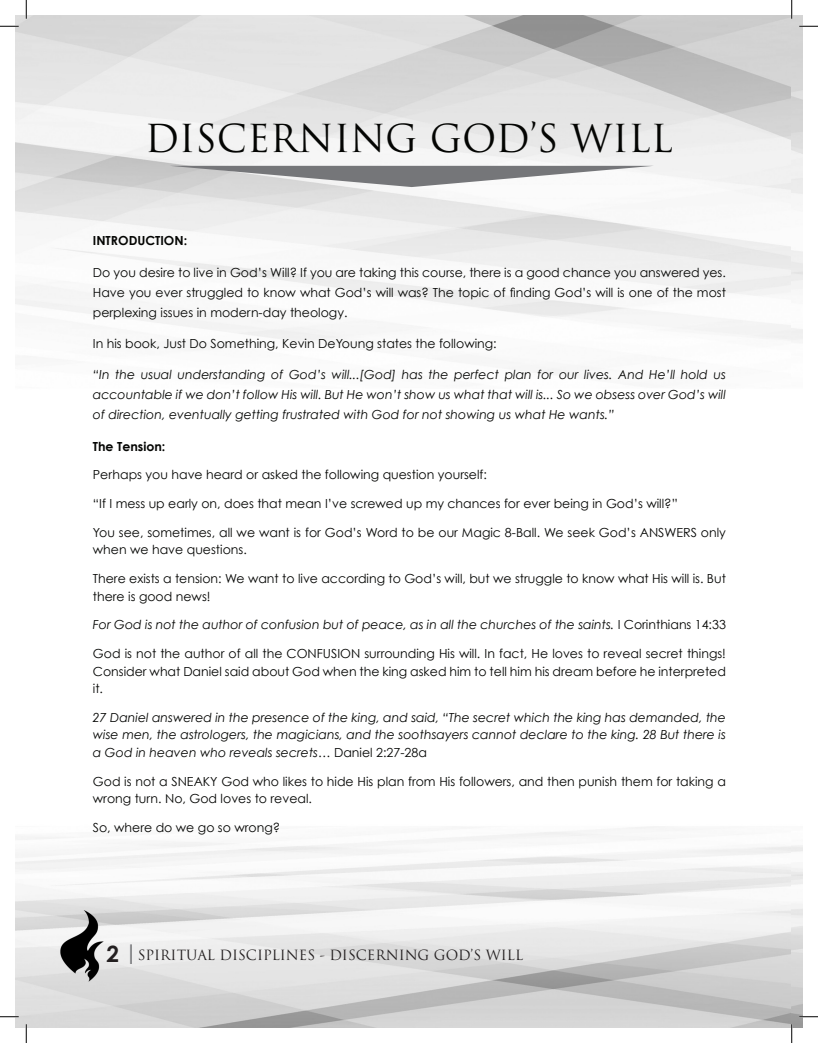
<style>
.page{position:relative;width:818px;height:1043px;background:#fff}
.page>*{position:absolute;margin:0;border:0;box-sizing:border-box;transform-origin:0 0}
.t1{font:37.5px "Trajan Pro";color:#040503}
.t2{font:13.75px "Trajan Pro";color:#231f20}
.Bullet_Points{font:12.5px/17.5px "Century Gothic";color:#040503}
.Bullet_Points-2{font:italic 12.5px/20px "Century Gothic";color:#040503;text-align:justify}
.Bullet_Points-3{font:700 12.5px "Century Gothic";color:#040503}
.s1{font-style:normal}
.s2{font-family:"Century Gothic";font-weight:700;font-size:22.5px}
.s3{font-family:"Century Gothic";font-weight:700;font-size:21.25px;color:#757679}
</style>
<div class="page">
<img style="left:15px;top:15px;width:787px;height:1012px">
<svg style="left:169px;top:166px;width:484px;height:21px"></svg>
<svg style="left:0;top:25px;width:19px;height:2px"></svg>
<svg style="left:799px;top:25px;width:19px;height:2px"></svg>
<svg style="left:0;top:1015px;width:19px;height:2px"></svg>
<svg style="left:799px;top:1015px;width:19px;height:2px"></svg>
<svg style="left:25px;top:0;width:2px;height:19px"></svg>
<svg style="left:25px;top:1024px;width:2px;height:18px"></svg>
<svg style="left:790px;top:0;width:2px;height:19px"></svg>
<svg style="left:790px;top:1024px;width:2px;height:18px"></svg>
<p class="t1" style="left:145px;top:114px;width:529px">DISCERNING GOD’S WILL</p>
<p class="Bullet_Points-3" style="left:93px;top:233px;width:96px">INTRODUCTION:</p>
<p class="Bullet_Points" style="left:93px;top:262px;width:634px;line-height:20px;text-align:justify">Do you desire to live in God’s Will? If you are taking this course, there is a good chance you answered yes.<br>Have you ever struggled to know what God’s will was? The topic of finding God’s will is one of the most perplexing issues in modern-day theology.</p>
<p class="Bullet_Points" style="left:93px;top:334px;width:405px">In his book, Just Do Something, Kevin DeYoung states the following:</p>
<p class="Bullet_Points-2" style="left:93px;top:364px;width:634px">“In the usual understanding of God’s will...[God] has the perfect plan for our lives. And He’ll hold us accountable if we don’t follow His will. But He won’t show us what that will is... So we obsess over God’s will of direction, eventually getting frustrated with God for not showing us what He wants.”</p>
<p class="Bullet_Points-3" style="left:93px;top:438px;width:74px">The Tension:</p>
<p class="Bullet_Points" style="left:93px;top:466px;width:395px">Perhaps you have heard or asked the following question yourself:</p>
<p class="Bullet_Points" style="left:93px;top:494px;width:586px">“If I mess up early on, does that mean I’ve screwed up my chances for ever being in God’s will?”</p>
<p class="Bullet_Points" style="left:93px;top:523px;width:634px">You see, sometimes, all we want is for God’s Word to be our Magic 8-Ball. We seek God’s ANSWERS only when we have questions.</p>
<p class="Bullet_Points" style="left:93px;top:569px;width:634px">There exists a tension: We want to live according to God’s will, but we struggle to know what His will is. But there is good news!</p>
<p class="Bullet_Points-2" style="left:93px;top:614px;width:634px">For God is not the author of confusion but of peace, as in all the churches of the saints. <span class="s1">I Corinthians 14:33</span></p>
<p class="Bullet_Points" style="left:93px;top:644px;width:634px;text-align:justify">God is not the author of all the CONFUSION surrounding His will. In fact, He loves to reveal secret things!<br>Consider what Daniel said about God when the king asked him to tell him his dream before he interpreted it.</p>
<p class="Bullet_Points-2" style="left:93px;top:708px;width:634px;line-height:17.5px">27 Daniel answered in the presence of the king, and said, “The secret which the king has demanded, the wise men, the astrologers, the magicians, and the soothsayers cannot declare to the king. 28 But there is a God in heaven who reveals secrets… <span class="s1">Daniel 2:27-28a</span></p>
<p class="Bullet_Points" style="left:93px;top:772px;width:634px">God is not a SNEAKY God who likes to hide His plan from His followers, and then punish them for taking a wrong turn. No, God loves to reveal.</p>
<p class="Bullet_Points" style="left:93px;top:818px;width:189px">So, where do we go so wrong?</p>
<p class="t2" style="left:106px;top:946px;width:418px"><span class="s2">2</span> <span class="s3">|</span>SPIRITUAL DISCIPLINES - DISCERNING GOD’S WILL</p>
</div>
